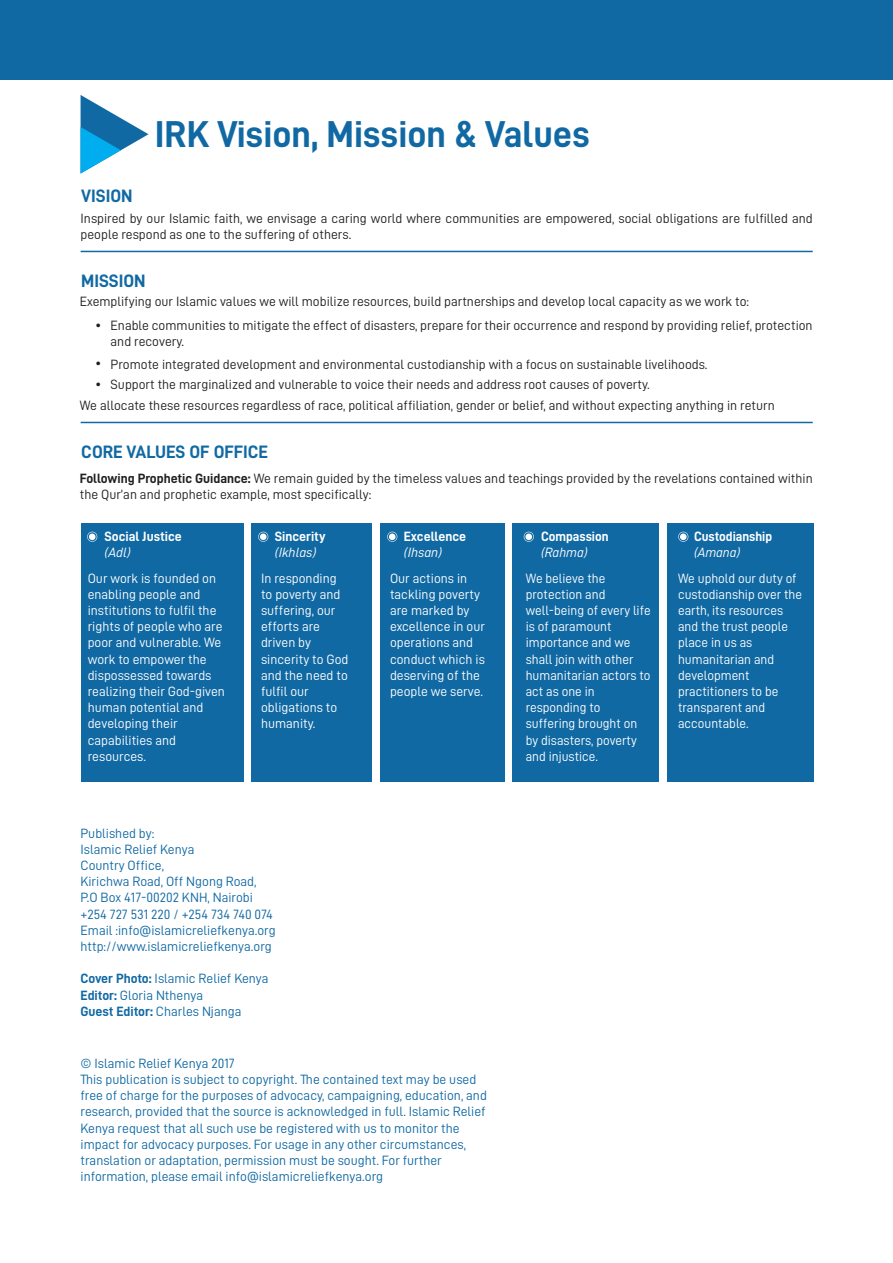
<style>
.page{position:relative;width:893px;height:1263px;background:#fff}
.page>*{position:absolute;margin:0;border:0;box-sizing:border-box;transform-origin:0 0}
.t1{font:37.5px "D DIN Bold";color:#1169a4}
.t2{font:18px "D DIN Bold";letter-spacing:-.005em;color:#1169a4}
.t3{font:15px/21.3px "D DIN";color:#231f20}
.t4{font:13.5px/16.2px "D DIN";color:#231f20}
.t5{font:13.5px/16.2px "D DIN";color:#fff}
.t6{font:13.5px/16.2px "D DIN";color:#1169a4}
.t7{font:13.5px "D DIN Bold";color:#fff}
.t8{font:13.5px "D DIN Italic";color:#fff}
.s1{font-family:"D DIN Bold"}
</style>
<div class="page">
<div style="left:81px;top:523px;width:162px;height:258px;background:#1169a4"></div>
<div style="left:251px;top:523px;width:121px;height:258px;background:#1169a4"></div>
<div style="left:380px;top:523px;width:124px;height:258px;background:#1169a4"></div>
<div style="left:512px;top:523px;width:147px;height:258px;background:#1169a4"></div>
<div style="left:667px;top:523px;width:147px;height:258px;background:#1169a4"></div>
<svg style="left:81px;top:95px;width:67px;height:79px"></svg>
<hr style="left:81px;top:251px;width:732px;height:1px;background:#1169a4">
<hr style="left:81px;top:422px;width:732px;height:1px;background:#1169a4">
<div style="left:0;top:0;width:893px;height:79px;background:#1169a4"></div>
<svg style="left:87px;top:532px;width:10px;height:10px"></svg>
<svg style="left:258px;top:532px;width:10px;height:10px"></svg>
<svg style="left:387px;top:532px;width:10px;height:10px"></svg>
<svg style="left:524px;top:532px;width:10px;height:10px"></svg>
<svg style="left:678px;top:532px;width:10px;height:10px"></svg>
<h1 class="t1" style="left:155px;top:113px;width:437px">IRK Vision, Mission &amp; Values</h1>
<h2 class="t2" style="left:81px;top:186px;width:53px">VISION</h2>
<p class="t4" style="left:81px;top:210px;width:734px">Inspired by our Islamic faith, we envisage a caring world where communities are empowered, social obligations are fulfilled and people respond as one to the suffering of others.</p>
<h2 class="t2" style="left:81px;top:270px;width:66px">MISSION</h2>
<p class="t4" style="left:80px;top:293px;width:671px">Exemplifying our Islamic values we will mobilize resources, build partnerships and develop local capacity as we work to:</p>
<p class="t3" style="left:95px;top:314px;width:9px">•</p>
<p class="t3" style="left:95px;top:352px;width:9px">• •</p>
<p class="t4" style="left:111px;top:317px;width:704px">Enable communities to mitigate the effect of disasters, prepare for their occurrence and respond by providing relief, protection and recovery.</p>
<p class="t4" style="left:111px;top:354px;width:598px;line-height:20.2px">Promote integrated development and environmental custodianship with a focus on sustainable livelihoods.<br>Support the marginalized and vulnerable to voice their needs and address root causes of poverty.</p>
<p class="t4" style="left:80px;top:397px;width:696px">We allocate these resources regardless of race, political affiliation, gender or belief, and without expecting anything in return</p>
<h2 class="t2" style="left:81px;top:442px;width:188px">CORE VALUES OF OFFICE</h2>
<p class="t4" style="left:80px;top:470px;width:734px"><span class="s1">Following Prophetic Guidance:</span> We remain guided by the timeless values and teachings provided by the revelations contained within the Qur’an and prophetic example, most specifically:</p>
<p class="t7" style="left:105px;top:529px;width:79px">Social Justice</p>
<p class="t8" style="left:105px;top:545px;width:28px">(Adl)</p>
<p class="t5" style="left:88px;top:570px;width:139px">Our work is founded on enabling people and institutions to fulfil the rights of people who are poor and vulnerable. We work to empower the dispossessed towards realizing their God-given human potential and developing their capabilities and resources.</p>
<p class="t7" style="left:275px;top:529px;width:52px">Sincerity</p>
<p class="t8" style="left:275px;top:545px;width:43px">(Ikhlas)</p>
<p class="t5" style="left:261px;top:570px;width:89px">In responding to poverty and suffering, our efforts are driven by sincerity to God and the need to fulfil our obligations to humanity.</p>
<p class="t6" style="left:81px;top:825px;width:197px">Published by:<br>Islamic Relief Kenya<br>Country Office,<br>Kirichwa Road, Off Ngong Road,<br>P.O Box 417-00202 KNH, Nairobi +254 727 531 220 / +254 734 740 074<br>Email :info@islamicreliefkenya.org http://www.islamicreliefkenya.org</p>
<p class="t6" style="left:81px;top:970px;width:190px"><span class="s1">Cover Photo:</span> Islamic Relief Kenya<br><span class="s1">Editor:</span> Gloria Nthenya<br><span class="s1">Guest Editor:</span> Charles Njanga</p>
<p class="t7" style="left:404px;top:529px;width:64px">Excellence</p>
<p class="t8" style="left:404px;top:545px;width:40px">(Ihsan)</p>
<p class="t5" style="left:390px;top:570px;width:97px">Our actions in tackling poverty are marked by excellence in our operations and conduct which is deserving of the people we serve.</p>
<p class="t6" style="left:81px;top:1055px;width:408px">© Islamic Relief Kenya 2017<br>This publication is subject to copyright. The contained text may be used free of charge for the purposes of advocacy, campaigning, education, and research, provided that the source is acknowledged in full. Islamic Relief Kenya request that all such use be registered with us to monitor the impact for advocacy purposes. For usage in any other circumstances, translation or adaptation, permission must be sought. For further information, please email info@islamicreliefkenya.org</p>
<p class="t7" style="left:541px;top:529px;width:69px">Compassion</p>
<p class="t8" style="left:541px;top:545px;width:48px">(Rahma)</p>
<p class="t5" style="left:526px;top:570px;width:126px">We believe the protection and well-being of every life is of paramount importance and we shall join with other humanitarian actors to act as one in responding to suffering brought on by disasters, poverty and injustice.</p>
<p class="t7" style="left:694px;top:529px;width:80px">Custodianship</p>
<p class="t8" style="left:694px;top:545px;width:48px">(Amana)</p>
<p class="t5" style="left:678px;top:570px;width:125px">We uphold our duty of custodianship over the earth, its resources and the trust people place in us as humanitarian and development practitioners to be transparent and accountable.</p>
</div>
